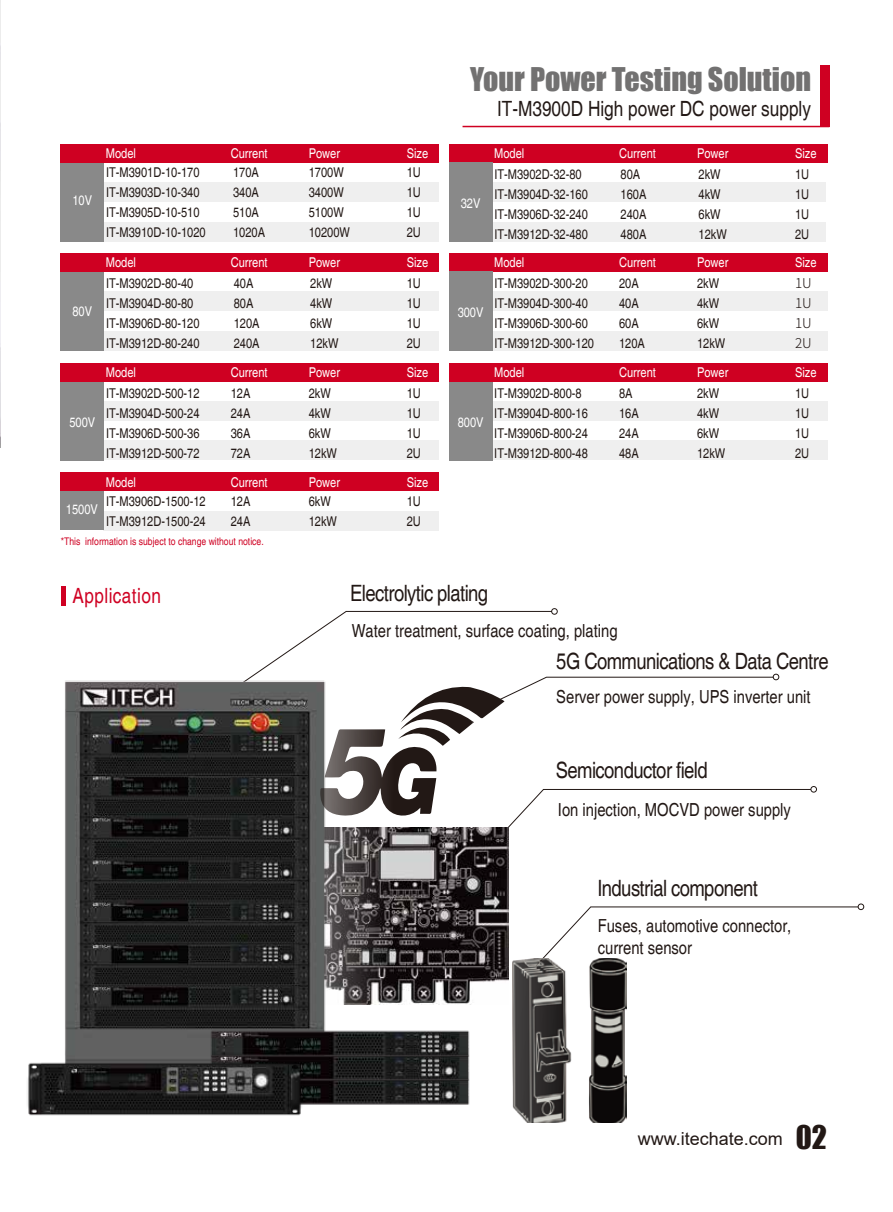
<style>
.page{position:relative;width:893px;height:1212px;background:#fff}
.page>*{position:absolute;margin:0;border:0;box-sizing:border-box;transform-origin:0 0}
.t1{font:30px "Impact";color:#727171}
.t2{font:condensed 22.5px "Helvetica";letter-spacing:-.025em;color:#221815}
.t3{font:condensed 21px "Helvetica";color:#221815}
.t4{font:condensed 21px "Helvetica";letter-spacing:.02em;color:#cf0022}
.t5{font:condensed 18px/21.6px "Helvetica";color:#221815}
.t6{font:18px "Arial";color:#221815}
.t7{font:condensed 13.5px/20px "Helvetica";color:#221815}
.t8{font:condensed 13.5px "Helvetica";color:#fff}
.t9{font:300 13.5px/20px "Source Han Sans CN";color:#221815;text-align:justify}
.t10{font:condensed 10.5px "Helvetica";color:#cf0022}
.s1{font-family:"Impact";font-size:30px}
</style>
<div class="page">
<img style="left:0;top:0;width:1px;height:61px">
<img style="left:0;top:61px;width:1px;height:386px">
<svg style="left:151px;top:83px;width:679px;height:253px"></svg>
<div style="left:820px;top:65px;width:9px;height:62px;background:#cf0022"></div>
<hr style="left:462px;top:126px;width:367px;height:1px;background:#cf0022">
<div style="left:104px;top:162px;width:335px;height:20px;background:#fff"></div>
<div style="left:104px;top:182px;width:335px;height:20px;background:#efefef"></div>
<div style="left:104px;top:202px;width:335px;height:20px;background:#fff"></div>
<div style="left:104px;top:222px;width:335px;height:19px;background:#efefef"></div>
<div style="left:490px;top:162px;width:335px;height:20px;background:#fff"></div>
<div style="left:490px;top:182px;width:335px;height:20px;background:#efefef"></div>
<div style="left:490px;top:202px;width:335px;height:20px;background:#fff"></div>
<div style="left:490px;top:222px;width:335px;height:19px;background:#efefef"></div>
<div style="left:61px;top:162px;width:43px;height:79px;background:#898989"></div>
<div style="left:61px;top:144px;width:378px;height:18px;background:#cf0022"></div>
<div style="left:104px;top:271px;width:335px;height:20px;background:#fff"></div>
<div style="left:104px;top:291px;width:335px;height:20px;background:#efefef"></div>
<div style="left:104px;top:311px;width:335px;height:20px;background:#fff"></div>
<div style="left:104px;top:331px;width:335px;height:19px;background:#efefef"></div>
<div style="left:61px;top:271px;width:43px;height:79px;background:#898989"></div>
<div style="left:61px;top:253px;width:378px;height:18px;background:#cf0022"></div>
<div style="left:449px;top:144px;width:378px;height:18px;background:#cf0022"></div>
<div style="left:449px;top:162px;width:43px;height:79px;background:#898989"></div>
<div style="left:492px;top:271px;width:335px;height:20px;background:#fff"></div>
<div style="left:492px;top:291px;width:335px;height:20px;background:#efefef"></div>
<div style="left:492px;top:311px;width:335px;height:20px;background:#fff"></div>
<div style="left:492px;top:331px;width:335px;height:20px;background:#efefef"></div>
<div style="left:449px;top:253px;width:378px;height:18px;background:#cf0022"></div>
<div style="left:449px;top:271px;width:43px;height:80px;background:#898989"></div>
<div style="left:104px;top:401px;width:335px;height:20px;background:#efefef"></div>
<div style="left:104px;top:440px;width:335px;height:20px;background:#efefef"></div>
<div style="left:61px;top:381px;width:43px;height:79px;background:#898989"></div>
<div style="left:61px;top:363px;width:378px;height:18px;background:#cf0022"></div>
<div style="left:492px;top:401px;width:335px;height:20px;background:#efefef"></div>
<div style="left:492px;top:440px;width:335px;height:20px;background:#efefef"></div>
<div style="left:449px;top:381px;width:43px;height:79px;background:#898989"></div>
<div style="left:449px;top:363px;width:378px;height:18px;background:#cf0022"></div>
<div style="left:104px;top:511px;width:335px;height:20px;background:#efefef"></div>
<div style="left:61px;top:491px;width:43px;height:39px;background:#898989"></div>
<div style="left:61px;top:472px;width:378px;height:19px;background:#cf0022"></div>
<div style="left:810px;top:786px;width:7px;height:6px;border:1px solid #221815;border-radius:50%"></div>
<svg style="left:544px;top:906px;width:315px;height:61px"></svg>
<div style="left:858px;top:903px;width:6px;height:7px;border:1px solid #221815;border-radius:50%"></div>
<img style="left:362px;top:887px;width:147px;height:118px">
<img style="left:512px;top:956px;width:114px;height:167px">
<div style="left:551px;top:608px;width:7px;height:7px;border:1px solid #221815;border-radius:50%"></div>
<div style="left:61px;top:586px;width:5px;height:19px;background:#cf0022"></div>
<img style="left:65px;top:680px;width:297px;height:377px">
<img style="left:305px;top:1099px;width:165px;height:6px">
<img style="left:305px;top:1075px;width:165px;height:24px">
<img style="left:200px;top:1021px;width:270px;height:54px">
<img style="left:27px;top:1057px;width:278px;height:59px">
<svg style="left:240px;top:611px;width:572px;height:276px"></svg>
<p class="t1" style="left:470px;top:56px;width:342px">Your Power Testing Solution</p>
<p class="t8" style="left:72px;top:193px;width:21px">10V</p>
<p class="t8" style="left:72px;top:303px;width:21px">80V</p>
<p class="t8" style="left:69px;top:414px;width:27px">500V</p>
<p class="t8" style="left:66px;top:502px;width:34px">1500V</p>
<p class="t8" style="left:106px;top:146px;width:32px">Model</p>
<p class="t8" style="left:231px;top:146px;width:38px">Current</p>
<p class="t8" style="left:309px;top:146px;width:33px">Power</p>
<p class="t8" style="left:407px;top:146px;width:23px">Size</p>
<p class="t7" style="left:106px;top:163px;width:101px">IT-M3901D-10-170<br>IT-M3903D-10-340<br>IT-M3905D-10-510<br>IT-M3910D-10-1020</p>
<p class="t7" style="left:233px;top:163px;width:34px">170A<br>340A<br>510A<br>1020A</p>
<p class="t7" style="left:309px;top:163px;width:43px">1700W<br>3400W<br>5100W<br>10200W</p>
<p class="t7" style="left:407px;top:163px;width:16px;text-align:justify">1U 1U 1U 2U</p>
<p class="t8" style="left:106px;top:254px;width:32px">Model</p>
<p class="t8" style="left:231px;top:254px;width:38px">Current</p>
<p class="t8" style="left:309px;top:254px;width:33px">Power</p>
<p class="t8" style="left:407px;top:254px;width:23px">Size</p>
<p class="t7" style="left:106px;top:273px;width:95px">IT-M3902D-80-40<br>IT-M3904D-80-80<br>IT-M3906D-80-120<br>IT-M3912D-80-240</p>
<p class="t7" style="left:234px;top:273px;width:27px">40A<br>80A<br>120A<br>240A</p>
<p class="t7" style="left:310px;top:273px;width:30px">2kW<br>4kW<br>6kW<br>12kW</p>
<p class="t7" style="left:407px;top:273px;width:16px;text-align:justify">1U 1U 1U 2U</p>
<p class="t8" style="left:106px;top:364px;width:32px">Model</p>
<p class="t8" style="left:231px;top:364px;width:38px">Current</p>
<p class="t8" style="left:309px;top:364px;width:33px">Power</p>
<p class="t8" style="left:407px;top:364px;width:23px">Size</p>
<p class="t7" style="left:106px;top:383px;width:95px;text-align:justify">IT-M3902D-500-12<br>IT-M3904D-500-24<br>IT-M3906D-500-36<br>IT-M3912D-500-72</p>
<p class="t7" style="left:231px;top:383px;width:21px;text-align:justify">12A 24A 36A 72A</p>
<p class="t7" style="left:309px;top:383px;width:30px">2kW<br>4kW<br>6kW<br>12kW</p>
<p class="t7" style="left:407px;top:383px;width:16px;text-align:justify">1U 1U 1U 2U</p>
<p class="t8" style="left:106px;top:474px;width:32px">Model</p>
<p class="t8" style="left:231px;top:474px;width:38px">Current</p>
<p class="t8" style="left:309px;top:474px;width:33px">Power</p>
<p class="t8" style="left:407px;top:474px;width:23px">Size</p>
<p class="t7" style="left:106px;top:491px;width:101px">IT-M3906D-1500-12<br>IT-M3912D-1500-24</p>
<p class="t7" style="left:231px;top:491px;width:21px">12A<br>24A</p>
<p class="t7" style="left:309px;top:491px;width:30px">6kW<br>12kW</p>
<p class="t7" style="left:407px;top:491px;width:16px">1U<br>2U</p>
<p class="t10" style="left:61px;top:535px;width:204px">*This information is subject to change without notice.</p>
<p class="t8" style="left:461px;top:196px;width:21px">32V</p>
<p class="t8" style="left:458px;top:304px;width:27px">300V</p>
<p class="t8" style="left:458px;top:414px;width:27px">800V</p>
<p class="t3" style="left:497px;top:96px;width:315px">IT-M3900D High power DC power supply</p>
<p class="t8" style="left:494px;top:146px;width:32px">Model</p>
<p class="t8" style="left:619px;top:146px;width:38px">Current</p>
<p class="t8" style="left:697px;top:146px;width:33px">Power</p>
<p class="t8" style="left:795px;top:146px;width:23px">Size</p>
<p class="t7" style="left:494px;top:164px;width:95px">IT-M3902D-32-80<br>IT-M3904D-32-160<br>IT-M3906D-32-240<br>IT-M3912D-32-480</p>
<p class="t7" style="left:621px;top:164px;width:27px">80A<br>160A<br>240A<br>480A</p>
<p class="t7" style="left:699px;top:164px;width:30px">2kW<br>4kW<br>6kW<br>12kW</p>
<p class="t7" style="left:795px;top:164px;width:16px;text-align:justify">1U 1U 1U 2U</p>
<p class="t8" style="left:494px;top:254px;width:32px">Model</p>
<p class="t8" style="left:619px;top:254px;width:38px">Current</p>
<p class="t8" style="left:697px;top:254px;width:33px">Power</p>
<p class="t8" style="left:795px;top:254px;width:23px">Size</p>
<p class="t7" style="left:494px;top:273px;width:101px">IT-M3902D-300-20<br>IT-M3904D-300-40<br>IT-M3906D-300-60<br>IT-M3912D-300-120</p>
<p class="t7" style="left:619px;top:273px;width:27px">20A<br>40A<br>60A<br>120A</p>
<p class="t7" style="left:697px;top:273px;width:30px">2kW<br>4kW<br>6kW<br>12kW</p>
<p class="t9" style="left:795px;top:273px;width:18px">1U 1U 1U 2U</p>
<p class="t8" style="left:494px;top:364px;width:32px">Model</p>
<p class="t8" style="left:619px;top:364px;width:38px">Current</p>
<p class="t8" style="left:697px;top:364px;width:33px">Power</p>
<p class="t8" style="left:795px;top:364px;width:23px">Size</p>
<p class="t7" style="left:494px;top:383px;width:95px">IT-M3902D-800-8<br>IT-M3904D-800-16<br>IT-M3906D-800-24<br>IT-M3912D-800-48</p>
<p class="t7" style="left:619px;top:383px;width:21px">8A<br>16A<br>24A<br>48A</p>
<p class="t7" style="left:697px;top:383px;width:30px">2kW<br>4kW<br>6kW<br>12kW</p>
<p class="t7" style="left:795px;top:383px;width:16px;text-align:justify">1U 1U 1U 2U</p>
<p class="t4" style="left:73px;top:583px;width:90px">Application</p>
<p class="t2" style="left:350px;top:580px;width:139px">Electrolytic plating</p>
<p class="t5" style="left:352px;top:620px;width:267px">Water treatment, surface coating, plating</p>
<p class="t2" style="left:556px;top:647px;width:274px">5G Communications &amp; Data Centre</p>
<p class="t5" style="left:556px;top:686px;width:256px">Server power supply, UPS inverter unit</p>
<p class="t2" style="left:556px;top:757px;width:153px">Semiconductor field</p>
<p class="t5" style="left:558px;top:799px;width:234px">Ion injection, MOCVD power supply</p>
<p class="t2" style="left:597px;top:875px;width:162px">Industrial component</p>
<p class="t5" style="left:598px;top:915px;width:195px">Fuses, automotive connector, current sensor</p>
<p class="t6" style="left:638px;top:1126px;width:190px">www.itechate.com <span class="s1">02</span></p>
</div>
